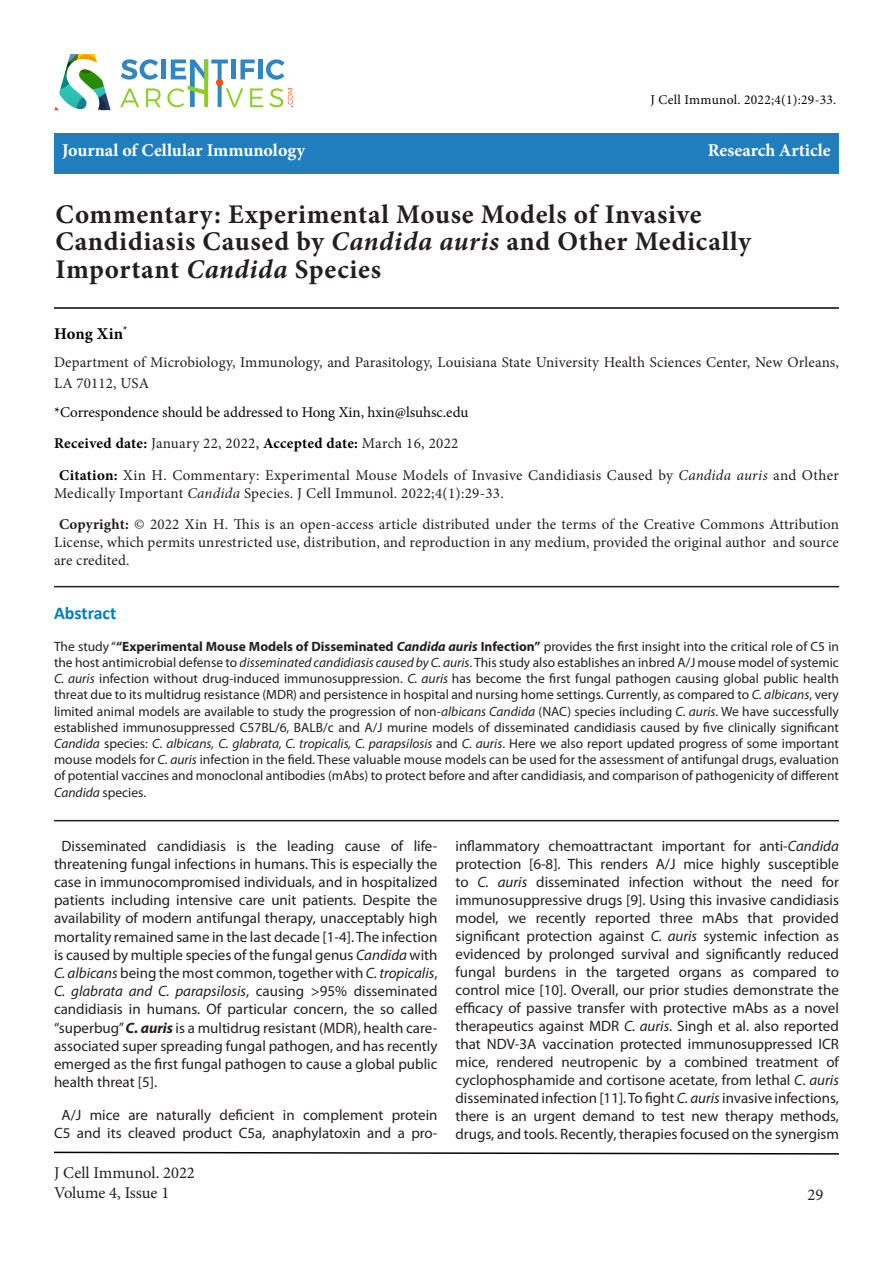
<style>
.page{position:relative;width:893px;height:1263px;background:#fff}
.page>*{position:absolute;margin:0;border:0;box-sizing:border-box;transform-origin:0 0}
.t1{font:700 27px/27px "Minion Pro";letter-spacing:.025em;color:#231f20}
.t2{font:700 18px "Minion Pro";color:#fff}
.t3{font:700 18px "Calibri";color:#007fbe}
.t4{font:16.5px/19.8px "Minion Pro";letter-spacing:-.005em;color:#231f20}
.t5{font:700 16.5px "Minion Pro";color:#040503}
.t6{font:15px/18px "Myriad Pro";color:#231f20;text-align:justify}
.t7{font:15px/18px "Minion Pro";letter-spacing:.01em;color:#231f20}
.t8{font:15px "Minion Pro";color:#040503}
.t9{font:700 15px "Minion Pro";letter-spacing:.02em;color:#040503}
.t10{font:13.5px/16.2px "Myriad Pro";color:#231f20;text-align:justify}
.t11{font:13.5px "Minion Pro";letter-spacing:.02em;color:#040503}
.s1{font-style:italic}
.s2{font-weight:400;color:#231f20}
.s3{font-weight:400}
.s4{font-weight:700;color:#040503}
.s5{font-weight:700}
.s6{font-weight:700;font-style:italic}
</style>
<div class="page">
<div style="left:54px;top:134px;width:785px;height:40px;background:#217ebe"></div>
<svg style="left:121px;top:59px;width:37px;height:21px"></svg>
<div style="left:161px;top:60px;width:5px;height:19px;background:#2e86c2"></div>
<svg style="left:120px;top:88px;width:19px;height:19px"></svg>
<svg style="left:146px;top:88px;width:15px;height:19px"></svg>
<svg style="left:167px;top:59px;width:126px;height:48px"></svg>
<svg style="left:54px;top:54px;width:57px;height:56px"></svg>
<svg style="left:54px;top:1151px;width:785px;height:4px"></svg>
<hr style="left:54px;top:307px;width:785px;height:2px;background:#040503">
<hr style="left:54px;top:586px;width:785px;height:1px;background:#231f20">
<hr style="left:54px;top:820px;width:785px;height:1px;background:#231f20">
<p class="t11" style="left:650px;top:90px;width:187px">J Cell Immunol. 2022;4(1):29-33.</p>
<p class="t2" style="left:62px;top:138px;width:245px">Journal of Cellular Immunology</p>
<p class="t2" style="left:708px;top:138px;width:125px">Research Article</p>
<p class="t1" style="left:56px;top:201px;width:697px">Commentary: Experimental Mouse Models of Invasive<br>Candidiasis Caused by <span class="s1">Candida auris</span> and Other Medically<br>Important <span class="s1">Candida</span> Species</p>
<p class="t5" style="left:54px;top:322px;width:75px">Hong Xin<sup>*</sup></p>
<p class="t7" style="left:54px;top:352px;width:786px;line-height:21px">Department of Microbiology, Immunology, and Parasitology, Louisiana State University Health Sciences Center, New Orleans,<br>LA 70112, USA</p>
<p class="t8" style="left:54px;top:402px;width:416px">*Correspondence should be addressed to Hong Xin, hxin@lsuhsc.edu</p>
<p class="t9" style="left:54px;top:433px;width:406px">Received date: <span class="s2">January 22, 2022</span><span class="s3">,</span> Accepted date: <span class="s2">March 16, 2022</span></p>
<p class="t7" style="left:54px;top:466px;width:786px;text-indent:5px"><span class="s4">Citation:</span> Xin H. Commentary: Experimental Mouse Models of Invasive Candidiasis Caused by <span class="s1">Candida auris</span> and Other<br>Medically Important <span class="s1">Candida</span> Species. J Cell Immunol. 2022;4(1):29-33.</p>
<p class="t7" style="left:54px;top:515px;width:787px;text-align:justify;text-indent:5px"><span class="s5">Copyright:</span> © 2022 Xin H. This is an open-access article distributed under the terms of the Creative Commons Attribution License, which permits unrestricted use, distribution, and reproduction in any medium, provided the original author and source are credited.</p>
<p class="t3" style="left:54px;top:601px;width:64px">Abstract</p>
<p class="t10" style="left:54px;top:638px;width:786px">The study “<span class="s5">“Experimental Mouse Models of Disseminated</span> <span class="s6">Candida auris</span> <span class="s5">Infection”</span> provides the first insight into the critical role of C5 in the host antimicrobial defense to <span class="s1">disseminated candidiasis caused by C. auris</span>. This study also establishes an inbred A/J mouse model of systemic <span class="s1">C. auris</span> infection without drug-induced immunosuppression. <span class="s1">C. auris</span> has become the first fungal pathogen causing global public health threat due to its multidrug resistance (MDR) and persistence in hospital and nursing home settings. Currently, as compared to <span class="s1">C. albicans</span>, very limited animal models are available to study the progression of non<span class="s1">-albicans Candida</span> (NAC) species including <span class="s1">C. auris</span>. We have successfully established immunosuppressed C57BL/6, BALB/c and A/J murine models of disseminated candidiasis caused by five clinically significant <span class="s1">Candida</span> species: <span class="s1">C</span>. <span class="s1">albicans, C. glabrata, C. tropicalis, C. parapsilosis</span> and <span class="s1">C. auris</span>. Here we also report updated progress of some important mouse models for <span class="s1">C. auris</span> infection in the field. These valuable mouse models can be used for the assessment of antifungal drugs, evaluation of potential vaccines and monoclonal antibodies (mAbs) to protect before and after candidiasis, and comparison of pathogenicity of different <span class="s1">Candida</span> species.</p>
<p class="t6" style="left:54px;top:836px;width:385px;text-indent:8px">Disseminated candidiasis is the leading cause of life&shy;threatening fungal infections in humans. This is especially the case in immunocompromised individuals, and in hospitalized patients including intensive care unit patients. Despite the availability of modern antifungal therapy, unacceptably high mortality remained same in the last decade [1-4]. The infection is caused by multiple species of the fungal genus <span class="s1">Candida</span> with <span class="s1">C. albicans</span> being the most common, together with <span class="s1">C. tropicalis</span>, <span class="s1">C. glabrata and C. parapsilosis</span>, causing &gt;95% disseminated candidiasis in humans. Of particular concern, the so called “superbug” <span class="s6">C. auris</span> is a multidrug resistant (MDR), health care&shy;associated super spreading fungal pathogen, and has recently emerged as the first fungal pathogen to cause a global public health threat [5].</p>
<p class="t6" style="left:54px;top:1106px;width:385px;text-align:center">A/J mice are naturally deficient in complement protein<br>C5 and its cleaved product C5a, anaphylatoxin and a pro‐</p>
<p class="t4" style="left:54px;top:1163px;width:142px">J Cell Immunol. 2022<br>Volume 4, Issue 1</p>
<p class="t6" style="left:455px;top:836px;width:385px">inflammatory chemoattractant important for anti‐<span class="s1">Candida </span>protection [6-8]. This renders A/J mice highly susceptible to <span class="s1">C. auris</span> disseminated infection without the need for immunosuppressive drugs [9]. Using this invasive candidiasis model, we recently reported three mAbs that provided significant protection against <span class="s1">C. auris</span> systemic infection as evidenced by prolonged survival and significantly reduced fungal burdens in the targeted organs as compared to control mice [10]. Overall, our prior studies demonstrate the efficacy of passive transfer with protective mAbs as a novel therapeutics against MDR <span class="s1">C. auris</span>. Singh et al. also reported that NDV-3A vaccination protected immunosuppressed ICR mice, rendered neutropenic by a combined treatment of cyclophosphamide and cortisone acetate, from lethal <span class="s1">C</span>. <span class="s1">auris </span>disseminated infection [11]. To fight <span class="s1">C. auris</span> invasive infections, there is an urgent demand to test new therapy methods, drugs, and tools. Recently, therapies focused on the synergism</p>
<p class="t4" style="left:808px;top:1184px;width:17px">29</p>
</div>
